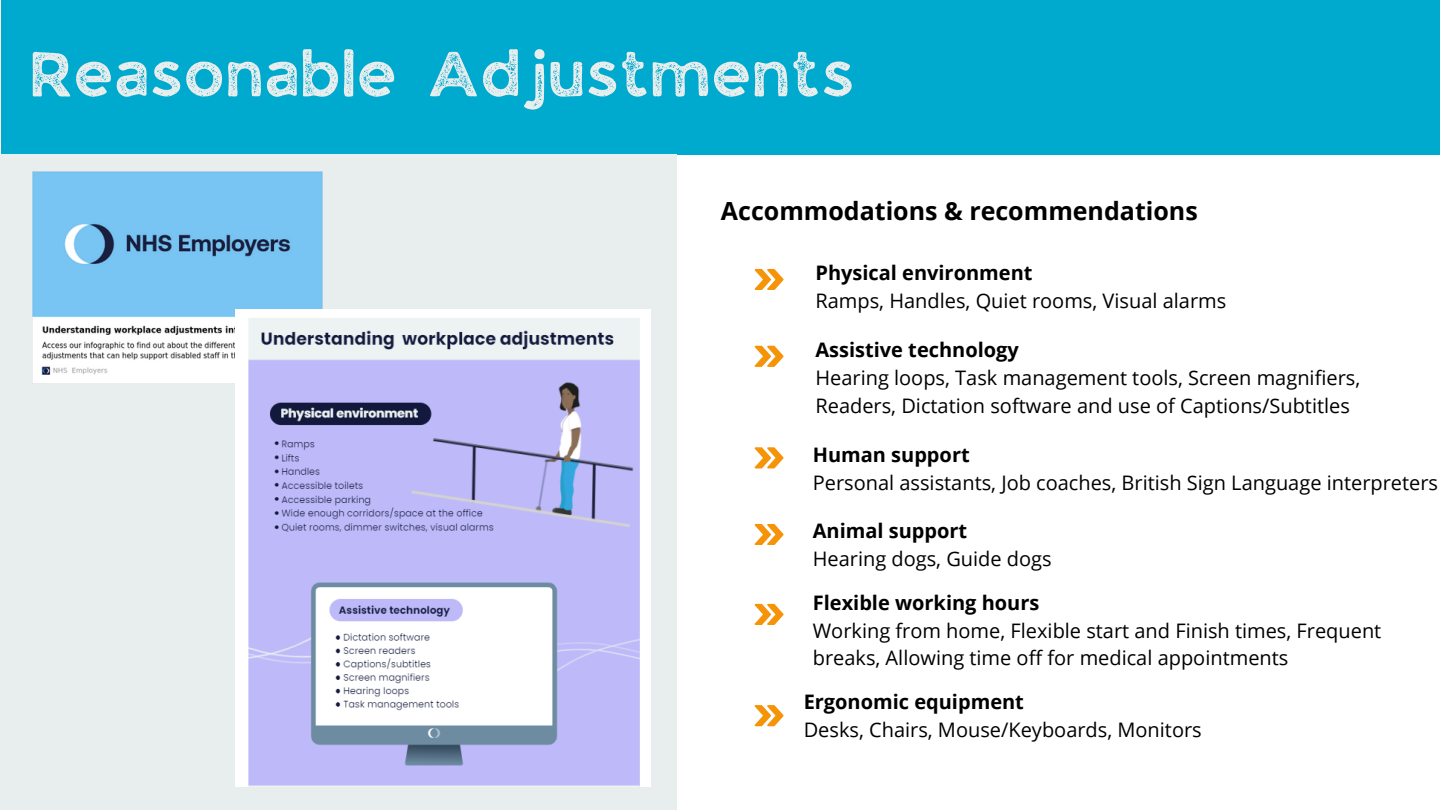
<style>
.page{position:relative;width:1440px;height:810px;background:#fff}
.page>*{position:absolute;margin:0;border:0;box-sizing:border-box;transform-origin:0 0}
.t1{font:60px "JA Jaya Giri Sans Rough";color:#e8edee}
.t2{font:700 25px "Open Sans";color:#000}
.t3{font:20px/27.8px "Open Sans";color:#000}
.t4{font:700 20px "Open Sans";color:#000}
</style>
<div class="page">
<div style="left:1px;top:0;width:1439px;height:155px;background:#00a9ce"></div>
<div style="left:0;top:155px;width:676px;height:655px;background:#e8edee"></div>
<svg style="left:755px;top:269px;width:29px;height:21px"></svg>
<svg style="left:755px;top:346px;width:29px;height:21px"></svg>
<svg style="left:755px;top:447px;width:29px;height:21px"></svg>
<svg style="left:755px;top:524px;width:29px;height:21px"></svg>
<svg style="left:755px;top:604px;width:29px;height:21px"></svg>
<svg style="left:755px;top:705px;width:29px;height:21px"></svg>
<img style="left:33px;top:172px;width:289px;height:211px">
<img style="left:236px;top:309px;width:414px;height:477px">
<h1 class="t1" style="left:33px;top:49px;width:826px">Reasonable Adjustments</h1>
<p class="t2" style="left:721px;top:193px;width:478px">Accommodations &amp; recommendations</p>
<p class="t4" style="left:815px;top:259px;width:219px">Physical environment</p>
<p class="t3" style="left:815px;top:286px;width:412px">Ramps, Handles, Quiet rooms, Visual alarms</p>
<p class="t4" style="left:815px;top:336px;width:205px">Assistive technology</p>
<p class="t3" style="left:815px;top:363px;width:546px">Hearing loops, Task management tools, Screen magnifiers,<br>Readers, Dictation software and use of Captions/Subtitles</p>
<p class="t4" style="left:813px;top:440px;width:158px">Human support</p>
<p class="t3" style="left:813px;top:468px;width:627px">Personal assistants, Job coaches, British Sign Language interpreters</p>
<p class="t4" style="left:813px;top:517px;width:156px">Animal support</p>
<p class="t3" style="left:813px;top:545px;width:240px">Hearing dogs, Guide dogs</p>
<p class="t4" style="left:813px;top:589px;width:228px">Flexible working hours</p>
<p class="t3" style="left:813px;top:616px;width:570px">Working from home, Flexible start and Finish times, Frequent breaks, Allowing time off for medical appointments</p>
<p class="t4" style="left:804px;top:688px;width:222px">Ergonomic equipment</p>
<p class="t3" style="left:804px;top:715px;width:400px">Desks, Chairs, Mouse/Keyboards, Monitors</p>
</div>
